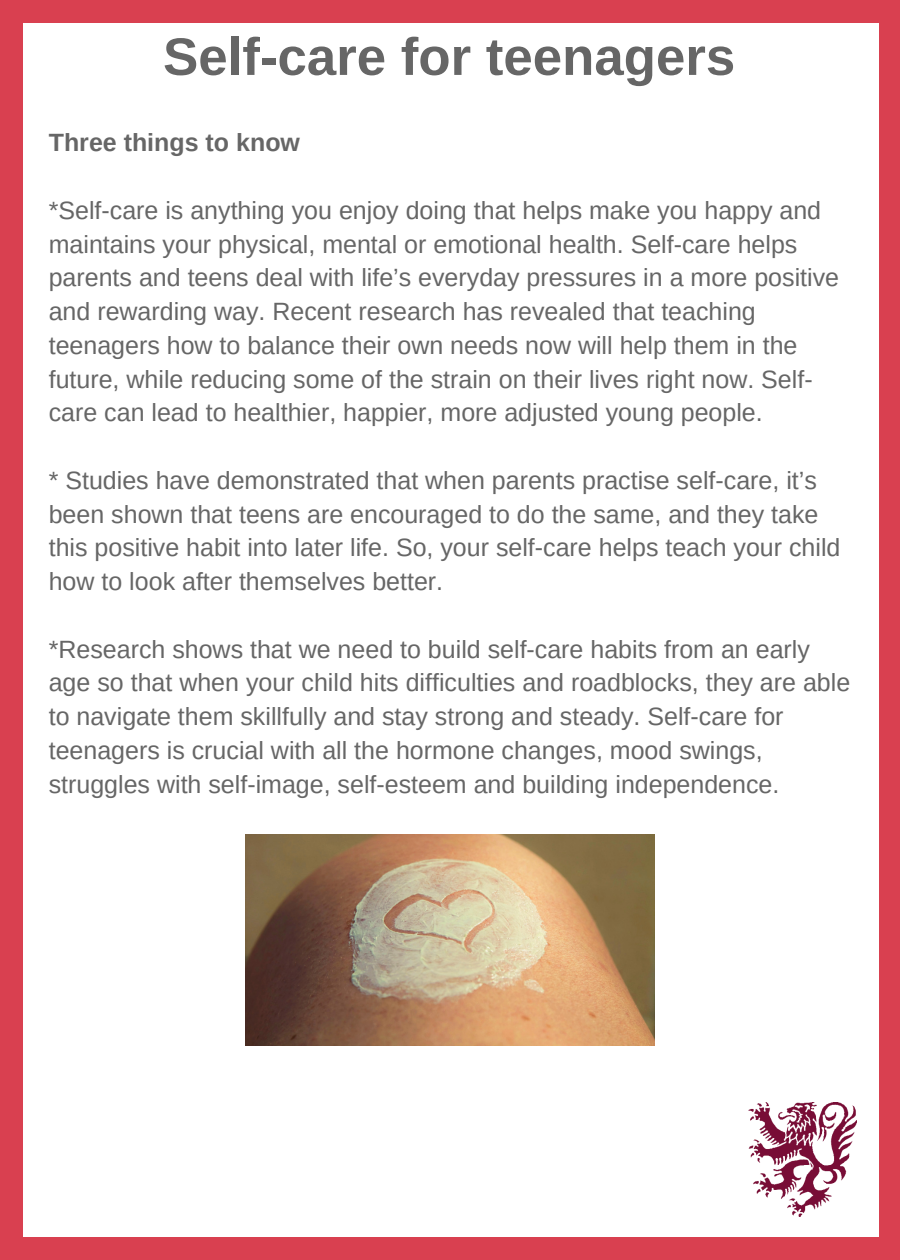
<style>
.page{position:relative;width:900px;height:1260px;background:#d94050}
.page>*{position:absolute;margin:0;border:0;box-sizing:border-box;transform-origin:0 0}
.t1{font:700 52.75px "Arimo";color:#666}
.t2{font:25px/33.8px "Arimo";color:#666}
.t3{font:700 25px "Arimo";color:#666}
</style>
<div class="page">
<div style="left:23px;top:23px;width:855px;height:1213px;background:#fff"></div>
<img style="left:748px;top:1102px;width:109px;height:115px">
<img style="left:246px;top:835px;width:409px;height:210px">
<h1 class="t1" style="left:163px;top:27px;width:574px">Self-care for teenagers</h1>
<p class="t3" style="left:49px;top:129px;width:253px">Three things to know</p>
<p class="t2" style="left:49px;top:193px;width:792px">*Self-care is anything you enjoy doing that helps make you happy and maintains your physical, mental or emotional health. Self-care helps parents and teens deal with life’s everyday pressures in a more positive and rewarding way. Recent research has revealed that teaching teenagers how to balance their own needs now will help them in the future, while reducing some of the strain on their lives right now. Self&shy;care can lead to healthier, happier, more adjusted young people.</p>
<p class="t2" style="left:49px;top:463px;width:793px">* Studies have demonstrated that when parents practise self-care, it’s been shown that teens are encouraged to do the same, and they take this positive habit into later life. So, your self-care helps teach your child how to look after themselves better.</p>
<p class="t2" style="left:49px;top:632px;width:803px">*Research shows that we need to build self-care habits from an early age so that when your child hits difficulties and roadblocks, they are able to navigate them skillfully and stay strong and steady. Self-care for teenagers is crucial with all the hormone changes, mood swings, struggles with self-image, self-esteem and building independence.</p>
</div>
